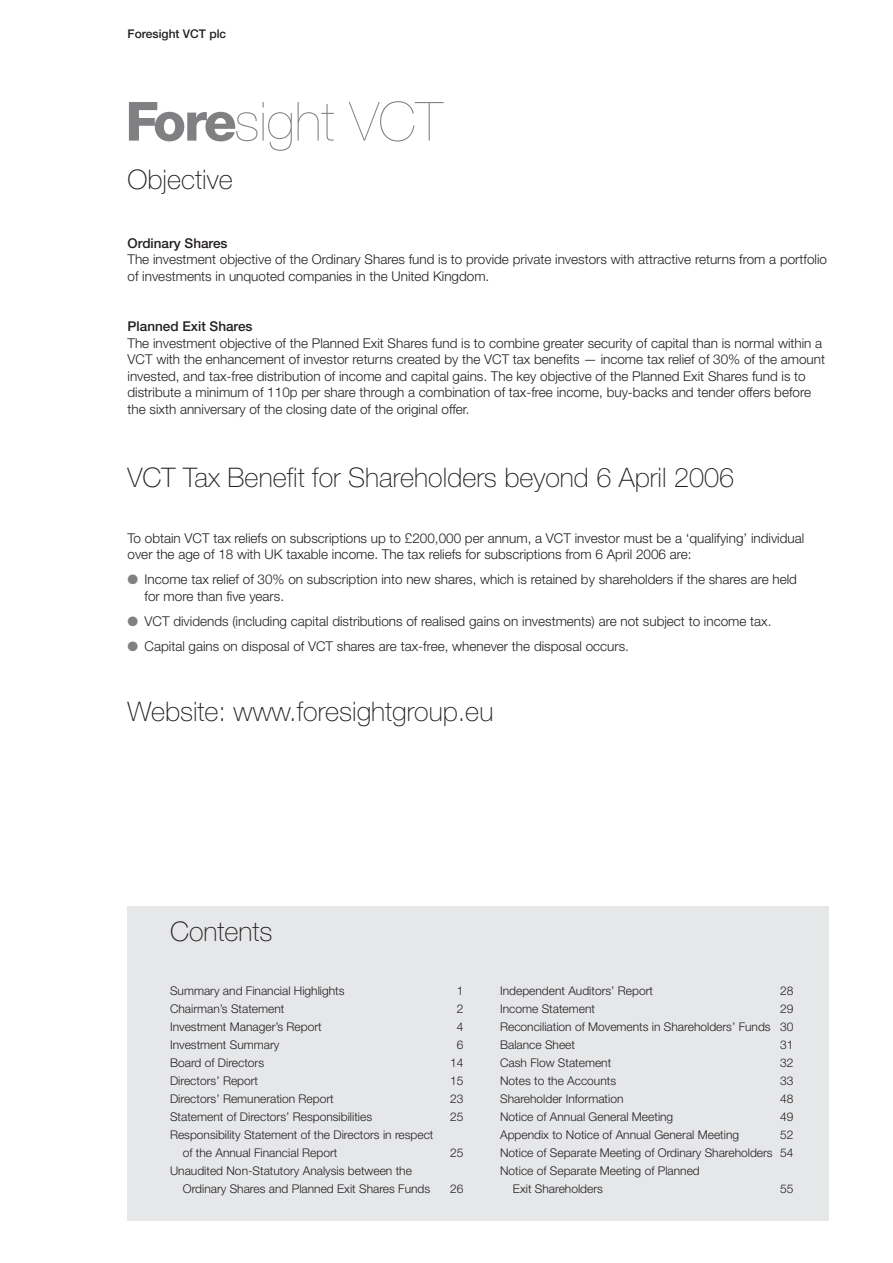
<style>
.page{position:relative;width:893px;height:1263px;background:#fff}
.page>*{position:absolute;margin:0;border:0;box-sizing:border-box;transform-origin:0 0}
.t1{font:200 54px "Helvetica Neue LT Std";color:#808083}
.t2{font:100 27px "Helvetica Neue LT Std";color:#231f20}
.t3{font:300 13.5px/16.5px "Helvetica Neue LT Std";color:#231f20}
.t4{font:500 13.5px "Helvetica Neue LT Std";color:#231f20}
.t5{font:300 12px/18px "Helvetica Neue LT Std";color:#231f20}
.t6{font:500 12px "Helvetica Neue LT Std";color:#231f20}
.s1{font-weight:800}
.s2{color:#808083}
</style>
<div class="page">
<div style="left:128px;top:906px;width:701px;height:314px;background:#e6e7e9"></div>
<p class="t6" style="left:128px;top:27px;width:100px">Foresight VCT plc</p>
<h1 class="t1" style="left:125px;top:90px;width:319px"><span class="s1">Fore</span>sight VCT</h1>
<h2 class="t2" style="left:128px;top:164px;width:107px">Objective</h2>
<p class="t4" style="left:128px;top:235px;width:102px">Ordinary Shares</p>
<p class="t3" style="left:128px;top:251px;width:701px">The investment objective of the Ordinary Shares fund is to provide private investors with attractive returns from a portfolio of investments in unquoted companies in the United Kingdom.</p>
<p class="t4" style="left:128px;top:318px;width:127px">Planned Exit Shares</p>
<p class="t3" style="left:128px;top:334px;width:699px">The investment objective of the Planned Exit Shares fund is to combine greater security of capital than is normal within a VCT with the enhancement of investor returns created by the VCT tax benefits — income tax relief of 30% of the amount invested, and tax-free distribution of income and capital gains. The key objective of the Planned Exit Shares fund is to distribute a minimum of 110p per share through a combination of tax-free income, buy-backs and tender offers before the sixth anniversary of the closing date of the original offer.</p>
<h2 class="t2" style="left:128px;top:462px;width:608px">VCT Tax Benefit for Shareholders beyond 6 April 2006</h2>
<p class="t3" style="left:128px;top:529px;width:678px">To obtain VCT tax reliefs on subscriptions up to £200,000 per annum, a VCT investor must be a ‘qualifying’ individual over the age of 18 with UK taxable income. The tax reliefs for subscriptions from 6 April 2006 are:</p>
<p class="t3" style="left:145px;top:571px;width:654px;text-indent:-17px"><span class="s2">●</span> Income tax relief of 30% on subscription into new shares, which is retained by shareholders if the shares are held for more than five years.</p>
<p class="t3" style="left:128px;top:612px;width:645px"><span class="s2">●</span> VCT dividends (including capital distributions of realised gains on investments) are not subject to income tax.</p>
<p class="t3" style="left:128px;top:637px;width:503px"><span class="s2">●</span> Capital gains on disposal of VCT shares are tax-free, whenever the disposal occurs.</p>
<h2 class="t2" style="left:128px;top:696px;width:367px">Website: www.foresightgroup.eu</h2>
<h2 class="t2" style="left:170px;top:916px;width:104px">Contents</h2>
<p class="t5" style="left:170px;top:981px;width:176px">Summary and Financial Highlights</p>
<p class="t5" style="left:457px;top:981px;width:8px">1</p>
<p class="t5" style="left:170px;top:999px;width:116px">Chairman’s Statement</p>
<p class="t5" style="left:457px;top:999px;width:8px">2</p>
<p class="t5" style="left:170px;top:1017px;width:153px">Investment Manager’s Report</p>
<p class="t5" style="left:457px;top:1017px;width:8px">4</p>
<p class="t5" style="left:170px;top:1035px;width:111px">Investment Summary</p>
<p class="t5" style="left:457px;top:1035px;width:8px">6</p>
<p class="t5" style="left:170px;top:1053px;width:96px">Board of Directors</p>
<p class="t5" style="left:450px;top:1053px;width:15px">14</p>
<p class="t5" style="left:170px;top:1071px;width:90px">Directors’ Report</p>
<p class="t5" style="left:450px;top:1071px;width:15px">15</p>
<p class="t5" style="left:170px;top:1089px;width:165px">Directors’ Remuneration Report</p>
<p class="t5" style="left:450px;top:1089px;width:15px">23</p>
<p class="t5" style="left:170px;top:1107px;width:204px">Statement of Directors’ Responsibilities</p>
<p class="t5" style="left:450px;top:1107px;width:15px">25</p>
<p class="t5" style="left:183px;top:1125px;width:252px;text-indent:-13px">Responsibility Statement of the Directors in respect of the Annual Financial Report</p>
<p class="t5" style="left:450px;top:1143px;width:15px">25</p>
<p class="t5" style="left:183px;top:1161px;width:249px;text-indent:-13px">Unaudited Non-Statutory Analysis between the<br>Ordinary Shares and Planned Exit Shares Funds</p>
<p class="t5" style="left:450px;top:1179px;width:15px">26</p>
<p class="t5" style="left:500px;top:981px;width:154px">Independent Auditors’ Report</p>
<p class="t5" style="left:780px;top:981px;width:15px">28</p>
<p class="t5" style="left:500px;top:999px;width:96px">Income Statement</p>
<p class="t5" style="left:500px;top:999px;width:295px;text-align:justify;text-indent:280px">29<br>Reconciliation of Movements in Shareholders’ Funds 30<br>Balance Sheet</p>
<p class="t5" style="left:780px;top:1035px;width:15px">31</p>
<p class="t5" style="left:500px;top:1053px;width:113px">Cash Flow Statement</p>
<p class="t5" style="left:780px;top:1053px;width:15px">32</p>
<p class="t5" style="left:500px;top:1071px;width:118px">Notes to the Accounts</p>
<p class="t5" style="left:780px;top:1071px;width:15px">33</p>
<p class="t5" style="left:500px;top:1089px;width:125px">Shareholder Information</p>
<p class="t5" style="left:780px;top:1089px;width:15px">48</p>
<p class="t5" style="left:500px;top:1107px;width:175px">Notice of Annual General Meeting</p>
<p class="t5" style="left:780px;top:1107px;width:15px">49</p>
<p class="t5" style="left:500px;top:1125px;width:240px">Appendix to Notice of Annual General Meeting</p>
<p class="t5" style="left:780px;top:1125px;width:15px">52</p>
<p class="t5" style="left:500px;top:1143px;width:295px">Notice of Separate Meeting of Ordinary Shareholders 54</p>
<p class="t5" style="left:500px;top:1161px;width:201px">Notice of Separate Meeting of Planned</p>
<p class="t5" style="left:513px;top:1179px;width:92px">Exit Shareholders</p>
<p class="t5" style="left:780px;top:1179px;width:15px">55</p>
</div>
